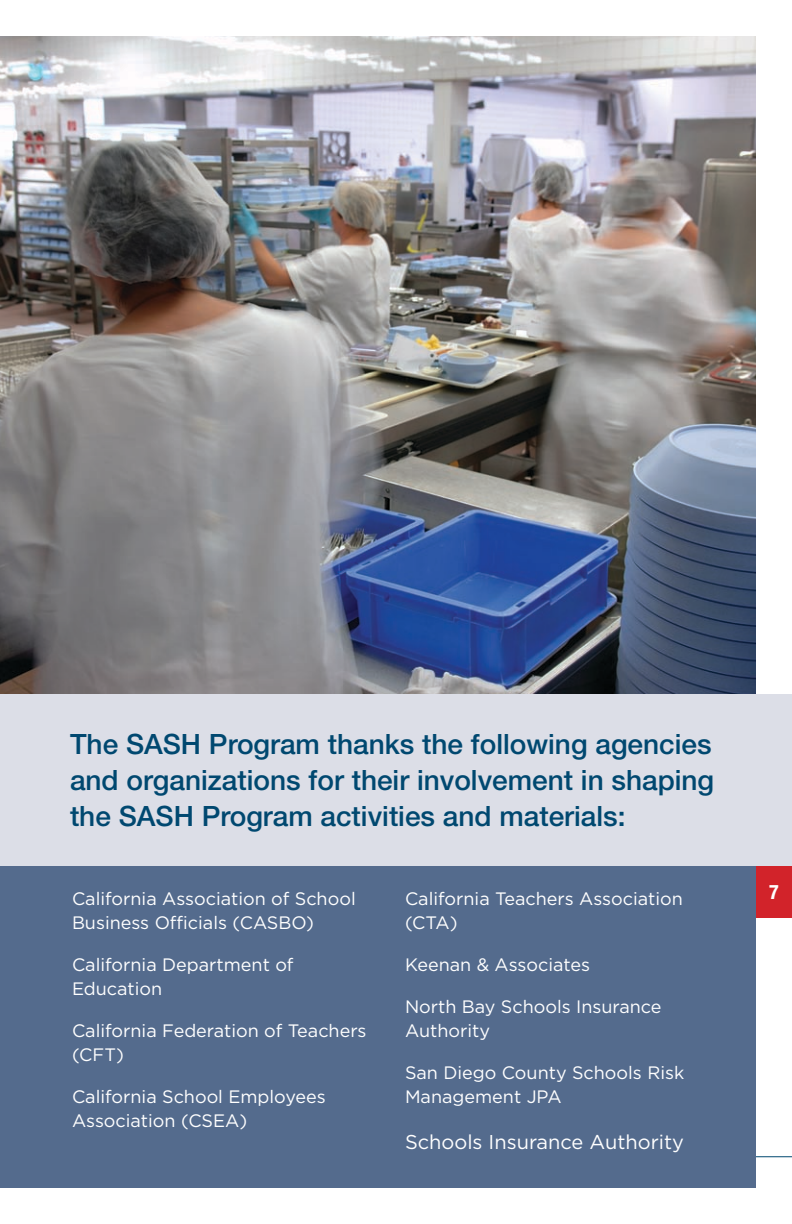
<style>
.page{position:relative;width:792px;height:1224px;background:#fff}
.page>*{position:absolute;margin:0;border:0;box-sizing:border-box;transform-origin:0 0}
.t1{font:500 28px/36px "Helvetica Neue LT Std";color:#004870;text-align:justify}
.t2{font:20px "Gotham";color:#fff}
.t3{font:700 condensed 20px "Helvetica Neue LT Std";color:#fff}
.t4{font:18px/24px "Gotham";color:#fff}
</style>
<div class="page">
<img style="left:0;top:36px;width:756px;height:658px">
<hr style="left:0;top:1156px;width:792px;height:1px;background:#004870">
<div style="left:0;top:865px;width:756px;height:323px;background:#546b8d"></div>
<div style="left:756px;top:865px;width:36px;height:53px;background:#d2232a"></div>
<div style="left:0;top:694px;width:792px;height:171px;background:#dcdee7"></div>
<p class="t1" style="left:70px;top:725px;width:646px">The SASH Program thanks the following agencies and organizations for their involvement in shaping the SASH Program activities and materials:</p>
<p class="t4" style="left:72px;top:886px;width:285px">California Association of School<br>Business Officials (CASBO)</p>
<p class="t4" style="left:72px;top:952px;width:223px">California Department of<br>Education</p>
<p class="t4" style="left:72px;top:1018px;width:296px">California Federation of Teachers (CFT)</p>
<p class="t4" style="left:72px;top:1084px;width:255px">California School Employees<br>Association (CSEA)</p>
<p class="t4" style="left:405px;top:886px;width:279px">California Teachers Association (CTA)</p>
<p class="t4" style="left:405px;top:952px;width:187px">Keenan &amp; Associates</p>
<p class="t4" style="left:405px;top:994px;width:258px">North Bay Schools Insurance<br>Authority</p>
<p class="t4" style="left:405px;top:1060px;width:281px">San Diego County Schools Risk<br>Management JPA</p>
<p class="t2" style="left:405px;top:1131px;width:280px">Schools Insurance Authority</p>
<p class="t3" style="left:769px;top:880px;width:11px">7</p>
</div>
